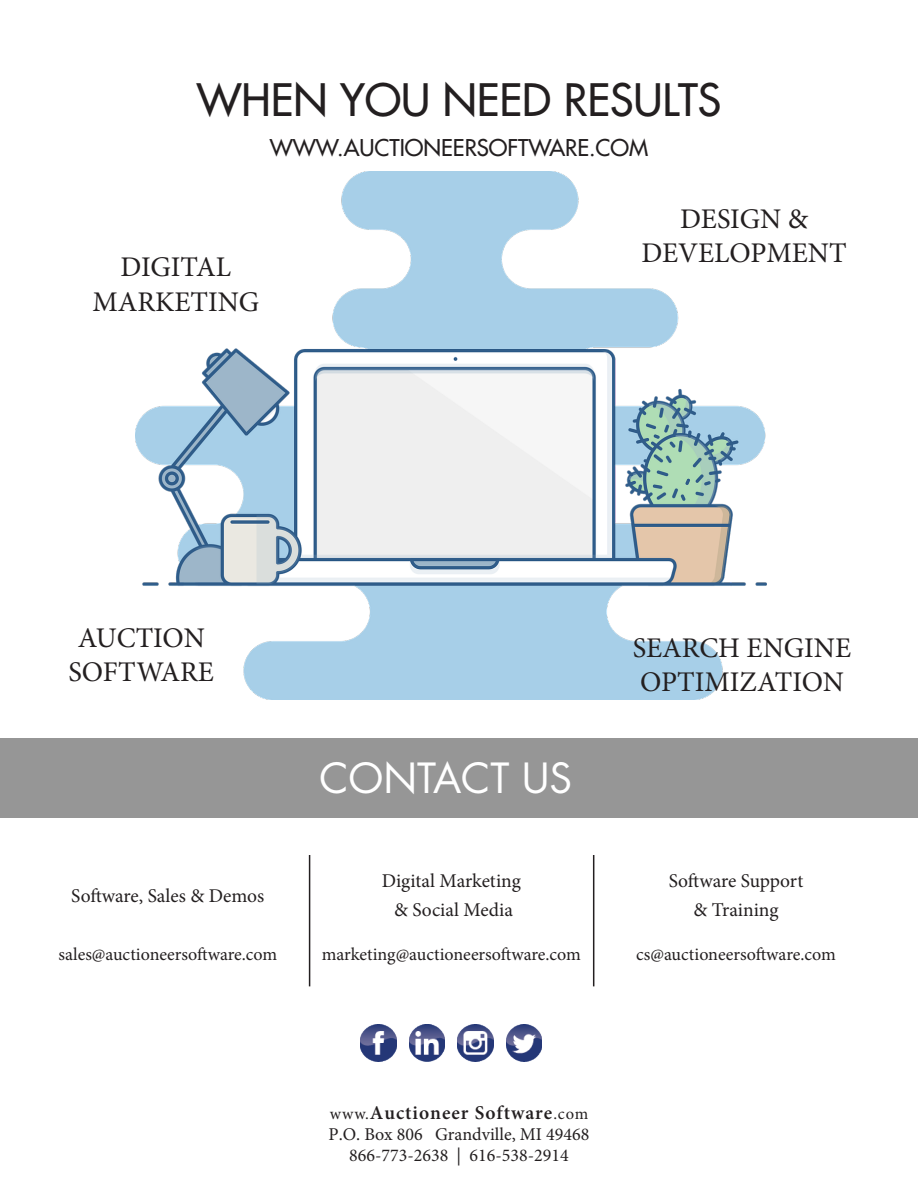
<style>
.page{position:relative;width:918px;height:1188px;background:#fff}
.page>*{position:absolute;margin:0;border:0;box-sizing:border-box;transform-origin:0 0}
.t1{font:500 43.5px "Futura Std";color:#231f20}
.t2{font:40.5px "Futura Std";color:#fff}
.t3{font:28.5px "Minion Pro";color:#231f20}
.t4{font:500 22.5px "Futura Std";color:#231f20}
.t5{font:19.5px "Minion Pro";color:#231f20}
.t6{font:600 19.5px "Minion Pro";letter-spacing:.05em;color:#231f20}
.t7{font:18px "Minion Pro";color:#231f20}
.s1{font-weight:400;font-size:16.5px}
</style>
<div class="page">
<hr style="left:593px;top:855px;width:1px;height:131px;background:#231f20">
<div style="left:0;top:738px;width:918px;height:80px;background:#969696"></div>
<img style="left:361px;top:1025px;width:35px;height:37px">
<img style="left:409px;top:1025px;width:36px;height:37px">
<img style="left:458px;top:1025px;width:35px;height:37px">
<img style="left:506px;top:1025px;width:36px;height:37px">
<hr style="left:309px;top:855px;width:1px;height:131px;background:#231f20">
<img style="left:136px;top:172px;width:631px;height:527px">
<p class="t1" style="left:197px;top:73px;width:526px">WHEN YOU NEED RESULTS</p>
<p class="t4" style="left:270px;top:134px;width:380px">WWW.AUCTIONEERSOFTWARE.COM</p>
<p class="t3" style="left:120px;top:248px;width:112px">DIGITAL</p>
<p class="t3" style="left:92px;top:282px;width:168px">MARKETING</p>
<p class="t3" style="left:680px;top:200px;width:129px">DESIGN &amp;</p>
<p class="t3" style="left:641px;top:234px;width:207px">DEVELOPMENT</p>
<p class="t3" style="left:78px;top:619px;width:129px">AUCTION</p>
<p class="t3" style="left:68px;top:653px;width:147px">SOFTWARE</p>
<p class="t5" style="left:71px;top:882px;width:195px">Software, Sales &amp; Demos</p>
<p class="t2" style="left:320px;top:752px;width:254px">CONTACT US</p>
<p class="t5" style="left:382px;top:868px;width:141px">Digital Marketing</p>
<p class="t5" style="left:394px;top:897px;width:120px">&amp; Social Media</p>
<p class="t3" style="left:633px;top:629px;width:220px">SEARCH ENGINE</p>
<p class="t3" style="left:640px;top:663px;width:206px">OPTIMIZATION</p>
<p class="t5" style="left:669px;top:868px;width:136px">Software Support</p>
<p class="t5" style="left:694px;top:897px;width:87px">&amp; Training</p>
<p class="t7" style="left:58px;top:942px;width:220px">sales@auctioneersoftware.com</p>
<p class="t7" style="left:322px;top:942px;width:261px">marketing@auctioneersoftware.com</p>
<p class="t7" style="left:636px;top:942px;width:201px">cs@auctioneersoftware.com</p>
<p class="t6" style="left:330px;top:1099px;width:260px"><span class="s1">www.</span>Auctioneer Software<span class="s1">.com</span></p>
<p class="t7" style="left:329px;top:1122px;width:262px">P.O. Box 806 Grandville, MI 49468</p>
<p class="t7" style="left:349px;top:1143px;width:221px">866-773-2638 | 616-538-2914</p>
</div>
